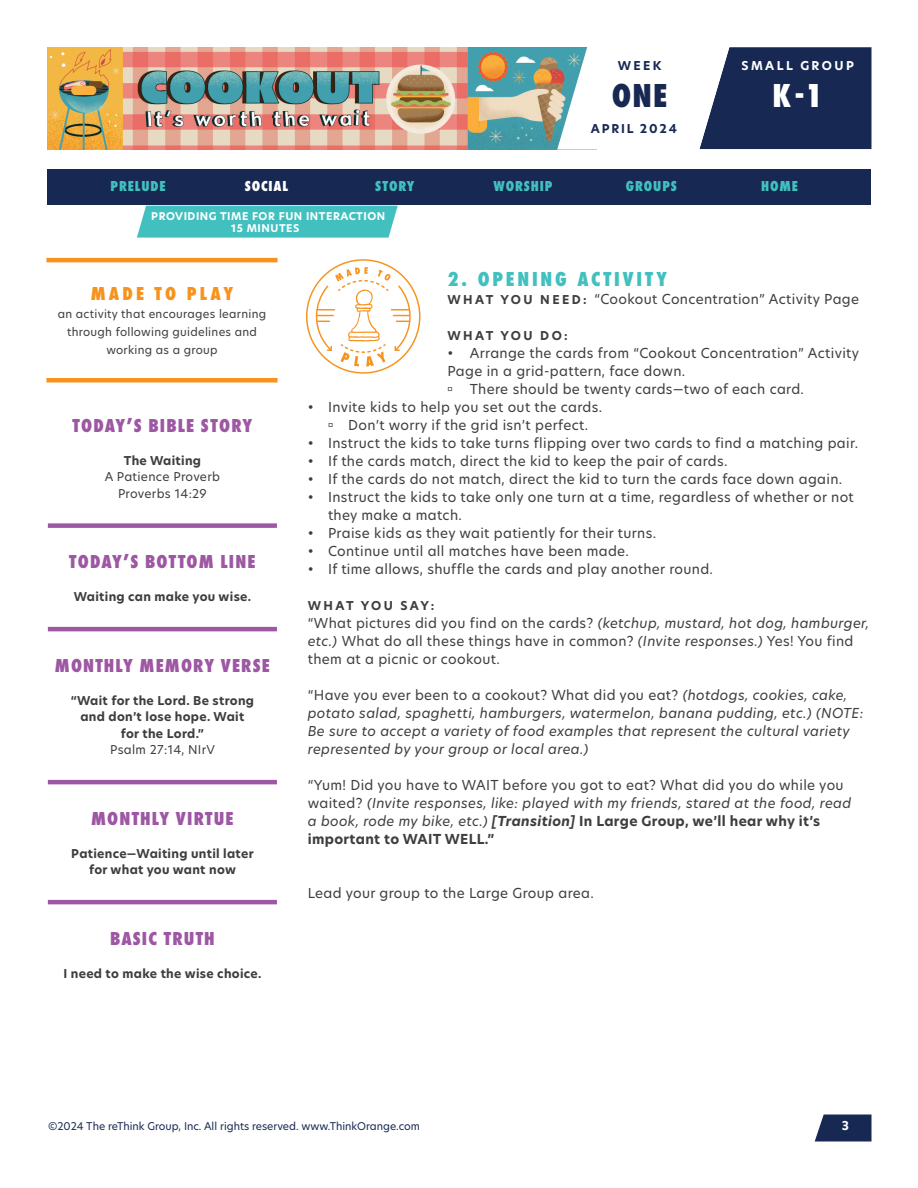
<style>
.page{position:relative;width:918px;height:1188px;background:#fff}
.page>*{position:absolute;margin:0;border:0;box-sizing:border-box;transform-origin:0 0}
.t1{font:800 34.5px "Futura PT Cond";color:#fff}
.t2{font:800 34.5px "Futura PT Cond";color:#172953}
.Paragraph_Style_1{font:800 21px "Futura PT Cond";letter-spacing:.135em;color:#42c0bf}
.t3{font:800 19.5px "Futura PT Cond";letter-spacing:.06em;color:#9d57a3}
.Paragraph_Style_1-2{font:800 19.5px "Futura PT Cond";letter-spacing:.16em;color:#f7931d}
.t4{font:800 15px "Futura PT Cond";letter-spacing:.06em;color:#42c0bf}
.t5{font:800 15px "Futura PT Cond";letter-spacing:.06em;color:#fff}
.Paragraph_Style_1-3{font:13.5px/18px "New Hero";letter-spacing:.025em;color:#3e3e3f}
.Paragraph_Style_1-4{font:italic 13.5px/18px "New Hero";letter-spacing:.025em;color:#3e3e3f}
.Paragraph_Style_1-5{font:700 12px/16.5px "New Hero";letter-spacing:.025em;color:#3e3e3f;text-align:center}
.t6{font:12px/16.5px "New Hero";letter-spacing:.025em;color:#3e3e3f;text-align:center}
.t7{font:700 12px "New Hero";letter-spacing:.15em;color:#172953}
.t8{font:700 12px "New Hero";letter-spacing:.2em;color:#fff}
.Paragraph_Style_1-6{font:700 12px "New Hero";letter-spacing:.185em;color:#3e3e3f}
.Paragraph_Style_1-7{font:700 12px "New Hero";letter-spacing:.2em;color:#3e3e3f}
.Paragraph_Style_1-8{font:11.25px/18px "New Hero";letter-spacing:.025em;color:#3e3e3f;text-align:center}
.t9{font:10.5px "New Hero";color:#172953}
.t10{font:700 10.5px/12px "New Hero";letter-spacing:.05em;color:#fff;text-align:center}
.s1{font-weight:700;font-size:12px}
.s2{font-style:italic}
.s3{font-style:normal}
.s4{font-weight:700}
.s5{font-weight:700;font-style:normal}
</style>
<div class="page">
<img style="left:47px;top:47px;width:510px;height:102px">
<svg style="left:815px;top:1114px;width:57px;height:28px;background:#314166"></svg>
<svg style="left:557px;top:47px;width:315px;height:103px"></svg>
<div style="left:48px;top:523px;width:229px;height:5px;background:#9d57a3"></div>
<hr style="left:48px;top:627px;width:229px;height:4px;background:#9d57a3">
<hr style="left:48px;top:780px;width:229px;height:4px;background:#9d57a3">
<hr style="left:48px;top:900px;width:229px;height:4px;background:#9d57a3">
<div style="left:137px;top:206px;width:261px;height:32px;background:#42c0bf"></div>
<div style="left:47px;top:170px;width:824px;height:36px;background:#172953"></div>
<svg style="left:306px;top:259px;width:114px;height:115px"></svg>
<hr style="left:46px;top:378px;width:232px;height:4px;background:#f7931d">
<hr style="left:46px;top:258px;width:232px;height:4px;background:#f7931d">
<p class="t7" style="left:618px;top:57px;width:45px">WEEK</p>
<h1 class="t2" style="left:612px;top:75px;width:57px">ONE</h1>
<p class="t7" style="left:591px;top:120px;width:88px">APRIL 2024</p>
<p class="t8" style="left:742px;top:57px;width:114px">SMALL GROUP</p>
<h1 class="t1" style="left:773px;top:75px;width:52px">K-1</h1>
<p class="t4" style="left:111px;top:177px;width:57px">PRELUDE</p>
<p class="t5" style="left:245px;top:177px;width:45px">SOCIAL</p>
<p class="t4" style="left:375px;top:177px;width:41px">STORY</p>
<p class="t4" style="left:494px;top:177px;width:60px">WORSHIP</p>
<p class="t4" style="left:626px;top:177px;width:53px">GROUPS</p>
<p class="t4" style="left:761px;top:177px;width:38px">HOME</p>
<p class="t10" style="left:151px;top:210px;width:236px">PROVIDING TIME FOR FUN INTERACTION<br>15 MINUTES</p>
<p class="Paragraph_Style_1-2" style="left:91px;top:282px;width:144px">MADE TO PLAY</p>
<p class="Paragraph_Style_1-8" style="left:58px;top:305px;width:210px">an activity that encourages learning through following guidelines and working as a group</p>
<h3 class="t3" style="left:73px;top:414px;width:181px">TODAY’S BIBLE STORY</h3>
<p class="Paragraph_Style_1-5" style="left:124px;top:452px;width:79px">The Waiting</p>
<p class="t6" style="left:105px;top:469px;width:117px">A Patience Proverb<br>Proverbs 14:29</p>
<h3 class="t3" style="left:69px;top:550px;width:188px">TODAY’S BOTTOM LINE</h3>
<p class="Paragraph_Style_1-5" style="left:74px;top:589px;width:179px">Waiting can make you wise.</p>
<h3 class="t3" style="left:55px;top:654px;width:216px">MONTHLY MEMORY VERSE</h3>
<p class="Paragraph_Style_1-5" style="left:71px;top:692px;width:185px">“Wait for the Lord. Be strong and don’t lose hope. Wait for the Lord.”</p>
<p class="t6" style="left:110px;top:742px;width:107px">Psalm 27:14, NIrV</p>
<h3 class="t3" style="left:91px;top:807px;width:144px">MONTHLY VIRTUE</h3>
<p class="Paragraph_Style_1-5" style="left:71px;top:845px;width:184px">Patience—Waiting until later for what you want now</p>
<h3 class="t3" style="left:110px;top:927px;width:106px">BASIC TRUTH</h3>
<p class="Paragraph_Style_1-5" style="left:63px;top:965px;width:200px">I need to make the wise choice.</p>
<p class="Paragraph_Style_1" style="left:447px;top:267px;width:221px">2. OPENING ACTIVITY</p>
<p class="Paragraph_Style_1-3" style="left:447px;top:290px;width:413px"><span class="s1">W H AT YO U N E E D :</span> “Cookout Concentration” Activity Page</p>
<p class="Paragraph_Style_1-7" style="left:447px;top:327px;width:122px">WHAT YOU DO:</p>
<p class="Paragraph_Style_1-3" style="left:447px;top:344px;width:413px">• Arrange the cards from “Cookout Concentration” Activity<br>Page in a grid-pattern, face down.</p>
<p class="Paragraph_Style_1-3" style="left:470px;top:380px;width:336px">There should be twenty cards—two of each card.</p>
<p class="Paragraph_Style_1-3" style="left:308px;top:398px;width:296px">• Invite kids to help you set out the cards.</p>
<p class="Paragraph_Style_1-3" style="left:348px;top:416px;width:241px">Don’t worry if the grid isn’t perfect.</p>
<p class="Paragraph_Style_1-3" style="left:308px;top:434px;width:552px">• Instruct the kids to take turns flipping over two cards to find a matching pair.</p>
<p class="Paragraph_Style_1-3" style="left:308px;top:452px;width:421px">• If the cards match, direct the kid to keep the pair of cards.</p>
<p class="Paragraph_Style_1-3" style="left:308px;top:470px;width:536px">• If the cards do not match, direct the kid to turn the cards face down again.</p>
<p class="Paragraph_Style_1-3" style="left:328px;top:488px;width:527px;text-indent:-20px">• Instruct the kids to take only one turn at a time, regardless of whether or not they make a match.</p>
<p class="Paragraph_Style_1-3" style="left:308px;top:524px;width:350px">• Praise kids as they wait patiently for their turns.</p>
<p class="Paragraph_Style_1-3" style="left:308px;top:542px;width:323px">• Continue until all matches have been made.</p>
<p class="Paragraph_Style_1-3" style="left:308px;top:560px;width:407px">• If time allows, shuffle the cards and play another round.</p>
<p class="Paragraph_Style_1-6" style="left:308px;top:597px;width:128px">WHAT YOU SAY:</p>
<p class="Paragraph_Style_1-3" style="left:308px;top:614px;width:563px">“What pictures did you find on the cards? <span class="s2">(ketchup, mustard, hot dog, hamburger, etc.)</span> What do all these things have in common? <span class="s2">(Invite responses.)</span> Yes! You find them at a picnic or cookout.</p>
<p class="Paragraph_Style_1-4" style="left:308px;top:686px;width:557px"><span class="s3">“Have you ever been to a cookout? What did you eat?</span> (hotdogs, cookies, cake, potato salad, spaghetti, hamburgers, watermelon, banana pudding, etc.) (NOTE:<br>Be sure to accept a variety of food examples that represent the cultural variety represented by your group or local area.)</p>
<p class="Paragraph_Style_1-4" style="left:308px;top:776px;width:545px"><span class="s3">“Yum! Did you have to WAIT before you got to eat? What did you do while you waited?</span> (Invite responses, like: played with my friends, stared at the food, read a book, rode my bike, etc.) <span class="s4">[Transition]</span> <span class="s5">In Large Group, we’ll hear why it’s important to WAIT WELL.”</span></p>
<p class="Paragraph_Style_1-3" style="left:308px;top:884px;width:288px">Lead your group to the Large Group area.</p>
<p class="t9" style="left:48px;top:1118px;width:374px">©2024 The reThink Group, Inc. All rights reserved. www.ThinkOrange.com</p>
<p class="t8" style="left:842px;top:1117px;width:9px">3</p>
</div>
